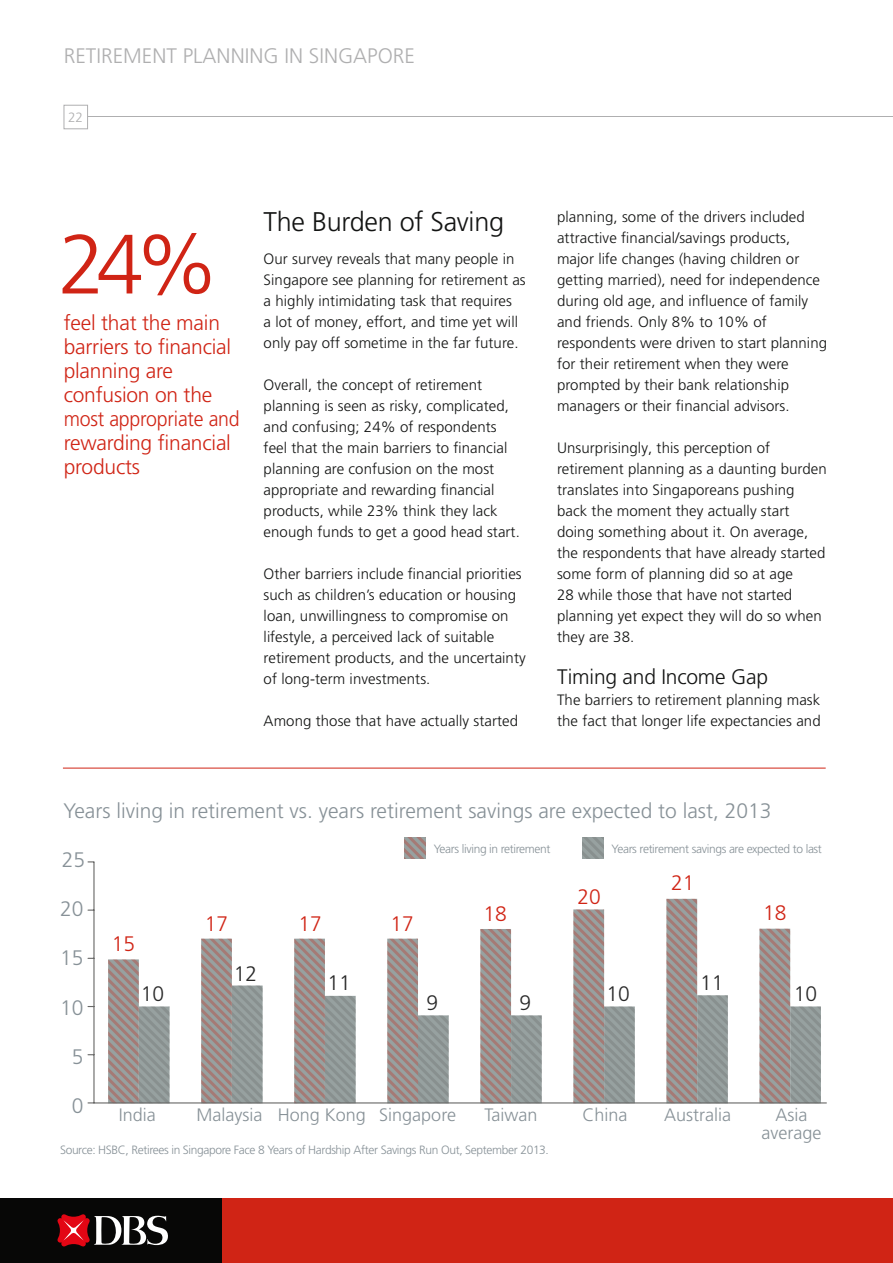
<style>
.page{position:relative;width:893px;height:1263px;background:#fff}
.page>*{position:absolute;margin:0;border:0;box-sizing:border-box;transform-origin:0 0}
.t1{font:300 84px "Frutiger LT Pro";color:#d02415}
.t2{font:300 27px "Frutiger LT Pro";letter-spacing:-.01em;color:#131413}
.t3{font:300 21px/24px "Frutiger LT Pro";letter-spacing:-.01em;color:#d02415}
.t4{font:300 21px "Frutiger LT Pro";color:#879197}
.t5{font:300 21px "Frutiger LT Pro";color:#afafb0}
.t6{font:300 21px "Frutiger LT Pro";letter-spacing:-.01em;color:#131413}
.t7{font:300 21px "Frutiger LT Pro";color:#282828}
.t8{font:300 18px/18px "Frutiger LT Pro";color:#879197;text-align:center}
.t9{font:300 15px/21px "Frutiger LT Pro";letter-spacing:.005em;color:#131413}
.t10{font:300 13.5px "Frutiger LT Pro";color:#afafb0}
.t11{font:300 12px "Frutiger LT Pro";letter-spacing:-.03em;color:#879197}
</style>
<div class="page">
<div style="left:0;top:1198px;width:893px;height:65px;background:#d02415"></div>
<div style="left:0;top:1198px;width:221px;height:65px;background:#070706"></div>
<svg style="left:57px;top:1214px;width:111px;height:33px"></svg>
<hr style="left:85px;top:117px;width:808px;height:1px;background:#afafb0">
<div style="left:64px;top:105px;width:24px;height:24px;background:#fff;border:1px solid #afafb0"></div>
<hr style="left:63px;top:768px;width:763px;height:1px;background:#d02415">
<svg style="left:87px;top:861px;width:740px;height:243px"></svg>
<svg style="left:404px;top:837px;width:22px;height:21px"></svg>
<svg style="left:582px;top:837px;width:22px;height:21px"></svg>
<h3 class="t5" style="left:64px;top:43px;width:353px">Retirement Planning In Singapore</h3>
<p class="t10" style="left:68px;top:109px;width:16px">22</p>
<h1 class="t1" style="left:58px;top:216px;width:162px">24%</h1>
<h3 class="t3" style="left:64px;top:311px;width:178px">feel that the main barriers to financial planning are confusion on the most appropriate and rewarding financial products</h3>
<h2 class="t2" style="left:264px;top:206px;width:242px">The Burden of Saving</h2>
<p class="t9" style="left:264px;top:248px;width:264px">Our survey reveals that many people in Singapore see planning for retirement as a highly intimidating task that requires<br>a lot of money, effort, and time yet will only pay off sometime in the far future.</p>
<p class="t9" style="left:264px;top:374px;width:258px">Overall, the concept of retirement planning is seen as risky, complicated, and confusing; 24% of respondents feel that the main barriers to financial planning are confusion on the most appropriate and rewarding financial products, while 23% think they lack enough funds to get a good head start.</p>
<p class="t9" style="left:264px;top:563px;width:264px">Other barriers include financial priorities such as children’s education or housing loan, unwillingness to compromise on lifestyle, a perceived lack of suitable retirement products, and the uncertainty of long-term investments.</p>
<p class="t9" style="left:264px;top:710px;width:256px">Among those that have actually started</p>
<p class="t9" style="left:557px;top:206px;width:272px">planning, some of the drivers included attractive financial/savings products, major life changes (having children or getting married), need for independence during old age, and influence of family and friends. Only 8% to 10% of respondents were driven to start planning for their retirement when they were prompted by their bank relationship managers or their financial advisors.</p>
<p class="t9" style="left:557px;top:437px;width:271px">Unsurprisingly, this perception of retirement planning as a daunting burden translates into Singaporeans pushing back the moment they actually start doing something about it. On average, the respondents that have already started some form of planning did so at age<br>28 while those that have not started planning yet expect they will do so when they are 38.</p>
<h3 class="t6" style="left:557px;top:665px;width:213px">Timing and Income Gap</h3>
<p class="t9" style="left:557px;top:689px;width:265px">The barriers to retirement planning mask the fact that longer life expectancies and</p>
<h3 class="t4" style="left:64px;top:798px;width:709px">Years living in retirement vs. years retirement savings are expected to last, 2013</h3>
<h3 class="t4" style="left:62px;top:847px;width:25px">25</h3>
<h3 class="t4" style="left:60px;top:897px;width:25px">20</h3>
<h3 class="t4" style="left:60px;top:946px;width:25px">15</h3>
<h3 class="t4" style="left:60px;top:995px;width:25px">10</h3>
<h3 class="t4" style="left:72px;top:1044px;width:13px">5</h3>
<h3 class="t4" style="left:72px;top:1094px;width:13px">0</h3>
<h3 class="t3" style="left:112px;top:932px;width:25px">15</h3>
<h3 class="t7" style="left:141px;top:981px;width:25px">10</h3>
<h3 class="t3" style="left:205px;top:912px;width:25px">17</h3>
<h3 class="t3" style="left:299px;top:912px;width:25px">17</h3>
<h3 class="t3" style="left:390px;top:912px;width:25px">17</h3>
<h3 class="t7" style="left:234px;top:962px;width:25px">12</h3>
<h3 class="t7" style="left:328px;top:970px;width:25px">11</h3>
<p class="t11" style="left:434px;top:842px;width:118px">Years living in retirement</p>
<p class="t11" style="left:611px;top:842px;width:212px">Years retirement savings are expected to last</p>
<h3 class="t3" style="left:484px;top:901px;width:25px">18</h3>
<h3 class="t7" style="left:426px;top:990px;width:13px">9</h3>
<h3 class="t7" style="left:520px;top:990px;width:13px">9</h3>
<h3 class="t3" style="left:577px;top:884px;width:25px">20</h3>
<h3 class="t7" style="left:607px;top:981px;width:25px">10</h3>
<h3 class="t3" style="left:671px;top:871px;width:25px">21</h3>
<h3 class="t7" style="left:700px;top:970px;width:25px">11</h3>
<h3 class="t3" style="left:763px;top:901px;width:25px">18</h3>
<h3 class="t7" style="left:794px;top:981px;width:25px">10</h3>
<p class="t8" style="left:119px;top:1106px;width:39px">India</p>
<p class="t8" style="left:197px;top:1106px;width:261px">Malaysia Hong Kong Singapore</p>
<p class="t8" style="left:485px;top:1106px;width:55px">Taiwan</p>
<p class="t8" style="left:582px;top:1106px;width:47px">China</p>
<p class="t8" style="left:664px;top:1106px;width:68px">Australia</p>
<p class="t8" style="left:761px;top:1106px;width:61px">Asia average</p>
<p class="t11" style="left:60px;top:1143px;width:490px">Source: HSBC, Retirees in Singapore Face 8 Years of Hardship After Savings Run Out, September 2013.</p>
</div>
